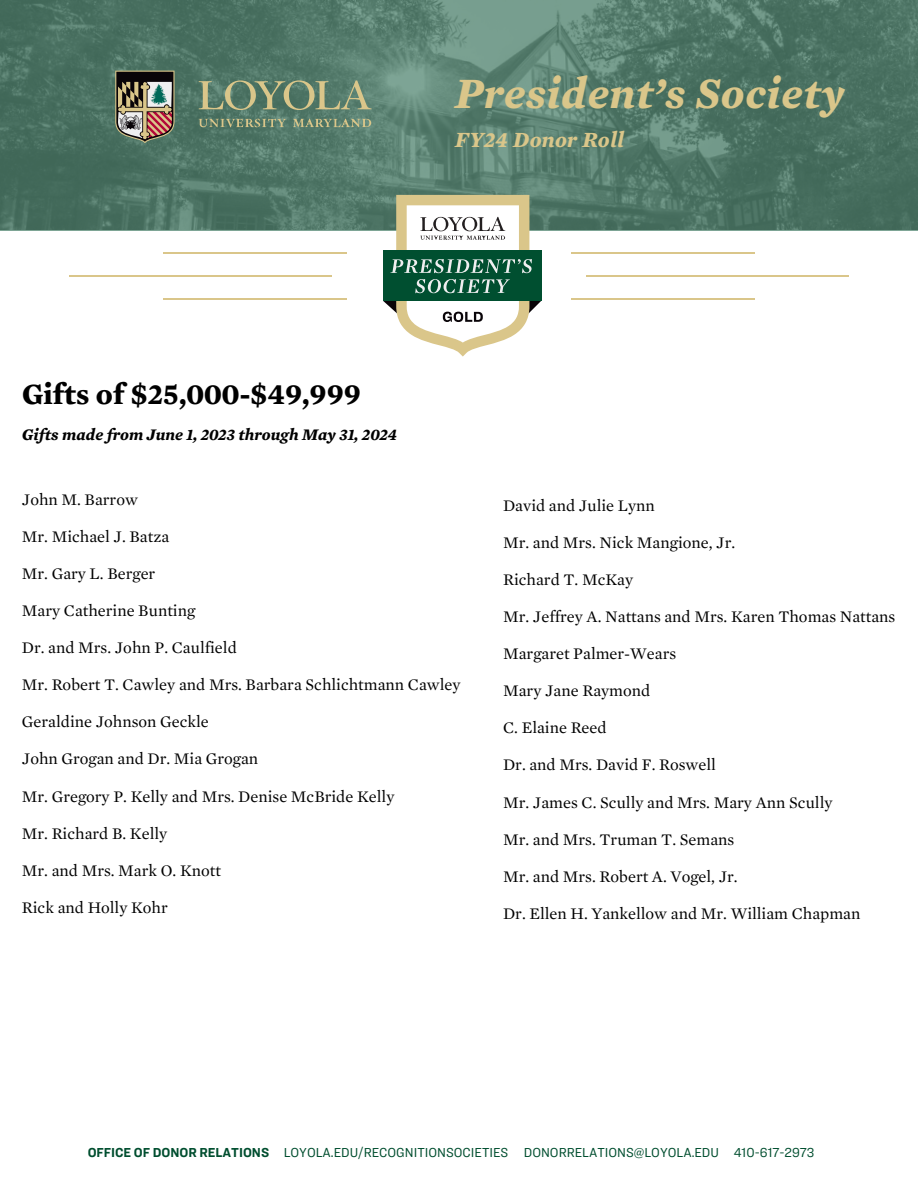
<style>
.page{position:relative;width:918px;height:1188px;background:#fff}
.page>*{position:absolute;margin:0;border:0;box-sizing:border-box;transform-origin:0 0}
.t1{font:italic 700 44.25px "Mercury Text G1";letter-spacing:.01em;color:#dac68a}
.t2{font:700 30px "Mercury Text G1";color:#000}
.t3{font:italic 700 22.05px "Mercury Text G1";letter-spacing:.01em;color:#dac68a}
.t4{font:16.5px "Mercury Text G1";color:#000}
.t5{font:italic 700 16.5px "Mercury Text G1";color:#000}
.t6{font:13.5px "Ringside Narrow";color:#004e2f}
.t7{font:700 13.5px "Ringside Narrow";color:#004e2f}
</style>
<div class="page">
<svg style="left:0;top:0;width:918px;height:230px;background:#527969"></svg>
<svg style="left:114px;top:69px;width:62px;height:76px;background:#7b7566"></svg>
<hr style="left:69px;top:275px;width:262px;height:2px;background:#dac68a">
<hr style="left:163px;top:252px;width:184px;height:1px;background:#dac68a">
<hr style="left:163px;top:298px;width:184px;height:2px;background:#dac68a">
<svg style="left:199px;top:80px;width:173px;height:30px;background:#758c71"></svg>
<svg style="left:199px;top:119px;width:87px;height:8px"></svg>
<svg style="left:293px;top:119px;width:78px;height:8px"></svg>
<svg style="left:383px;top:195px;width:158px;height:162px"></svg>
<hr style="left:571px;top:252px;width:184px;height:1px;background:#dac68a">
<hr style="left:571px;top:298px;width:184px;height:2px;background:#dac68a">
<hr style="left:586px;top:275px;width:263px;height:2px;background:#dac68a">
<p class="t1" style="left:455px;top:66px;width:391px">President’s Society</p>
<p class="t3" style="left:455px;top:126px;width:171px">FY24 Donor Roll</p>
<p class="t2" style="left:22px;top:375px;width:340px">Gifts of $25,000-$49,999</p>
<h3 class="t5" style="left:22px;top:424px;width:377px">Gifts made from June 1, 2023 through May 31, 2024</h3>
<p class="t4" style="left:22px;top:489px;width:118px">John M. Barrow</p>
<p class="t4" style="left:22px;top:526px;width:149px">Mr. Michael J. Batza</p>
<p class="t4" style="left:22px;top:563px;width:135px">Mr. Gary L. Berger</p>
<p class="t4" style="left:22px;top:600px;width:175px">Mary Catherine Bunting</p>
<p class="t4" style="left:22px;top:637px;width:217px">Dr. and Mrs. John P. Caulfield</p>
<p class="t4" style="left:22px;top:674px;width:440px">Mr. Robert T. Cawley and Mrs. Barbara Schlichtmann Cawley</p>
<p class="t4" style="left:22px;top:711px;width:189px">Geraldine Johnson Geckle</p>
<p class="t4" style="left:22px;top:749px;width:238px">John Grogan and Dr. Mia Grogan</p>
<p class="t4" style="left:22px;top:786px;width:374px">Mr. Gregory P. Kelly and Mrs. Denise McBride Kelly</p>
<p class="t4" style="left:22px;top:823px;width:147px">Mr. Richard B. Kelly</p>
<p class="t4" style="left:22px;top:860px;width:201px">Mr. and Mrs. Mark O. Knott</p>
<p class="t4" style="left:22px;top:897px;width:148px">Rick and Holly Kohr</p>
<h1 class="t4" style="left:503px;top:495px;width:153px">David and Julie Lynn</h1>
<h1 class="t4" style="left:503px;top:532px;width:234px">Mr. and Mrs. Nick Mangione, Jr.</h1>
<h1 class="t4" style="left:503px;top:569px;width:132px">Richard T. McKay</h1>
<h1 class="t4" style="left:503px;top:606px;width:394px">Mr. Jeffrey A. Nattans and Mrs. Karen Thomas Nattans</h1>
<h1 class="t4" style="left:503px;top:643px;width:175px">Margaret Palmer-Wears</h1>
<h1 class="t4" style="left:503px;top:680px;width:149px">Mary Jane Raymond</h1>
<h1 class="t4" style="left:503px;top:718px;width:105px">C. Elaine Reed</h1>
<h1 class="t4" style="left:503px;top:755px;width:214px">Dr. and Mrs. David F. Roswell</h1>
<h1 class="t4" style="left:503px;top:792px;width:331px">Mr. James C. Scully and Mrs. Mary Ann Scully</h1>
<h1 class="t4" style="left:503px;top:829px;width:233px">Mr. and Mrs. Truman T. Semans</h1>
<h1 class="t4" style="left:503px;top:866px;width:236px">Mr. and Mrs. Robert A. Vogel, Jr.</h1>
<h1 class="t4" style="left:503px;top:903px;width:359px">Dr. Ellen H. Yankellow and Mr. William Chapman</h1>
<p class="t7" style="left:88px;top:1144px;width:183px">OFFICE OF DONOR RELATIONS</p>
<h2 class="t6" style="left:284px;top:1144px;width:226px">LOYOLA.EDU/RECOGNITIONSOCIETIES</h2>
<h3 class="t6" style="left:524px;top:1144px;width:197px">DONORRELATIONS@LOYOLA.EDU</h3>
<h3 class="t6" style="left:734px;top:1144px;width:82px">410-617-2973</h3>
</div>
